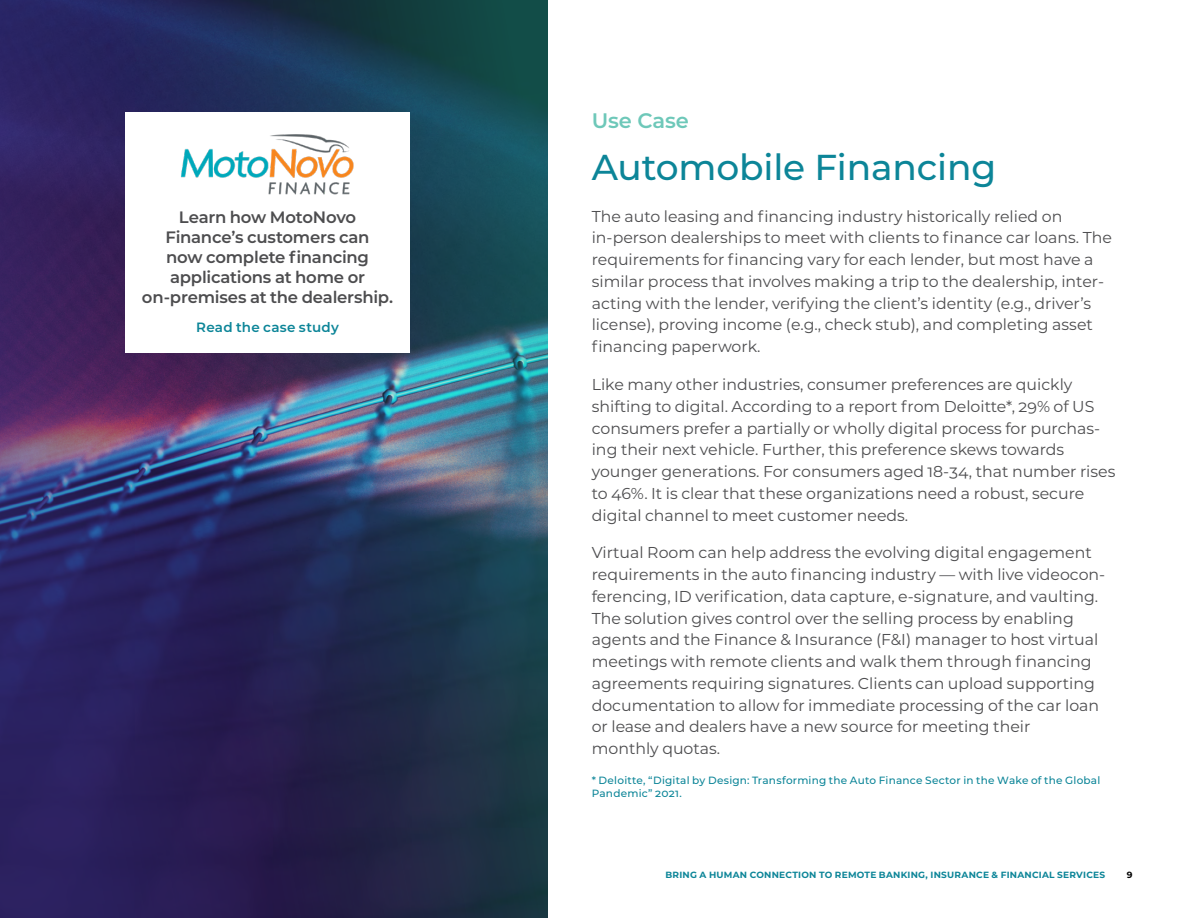
<style>
.page{position:relative;width:1188px;height:918px;background:#fff}
.page>*{position:absolute;margin:0;border:0;box-sizing:border-box;transform-origin:0 0}
.t1{font:500 36px "Montserrat";letter-spacing:-.005em;color:#0c8598}
.t2{font:600 21px "Montserrat";letter-spacing:-.005em;color:#6ec8b9}
.t3{font:600 16.5px/19.8px "Montserrat";letter-spacing:-.015em;color:#4d4d4f;text-align:center}
.t4{font:15.75px/21.8px "Montserrat";color:#4d4d4f}
.t5{font:600 13.5px "Montserrat";letter-spacing:.02em;color:#0c8598}
.t6{font:500 10.5px/13.5px "Montserrat";letter-spacing:.02em;color:#0c8598}
.t7{font:700 9px "Montserrat";letter-spacing:.025em;color:#0c8598}
.t8{font:700 9px "Montserrat";color:#000}
</style>
<div class="page">
<img style="left:0;top:0;width:548px;height:918px">
<div style="left:125px;top:112px;width:285px;height:241px;background:#fff"></div>
<img style="left:181px;top:134px;width:173px;height:61px">
<p class="t3" style="left:142px;top:207px;width:253px">Learn how MotoNovo<br>Finance’s customers can<br>now complete financing applications at home or on-premises at the dealership.</p>
<p class="t5" style="left:196px;top:318px;width:144px">Read the case study</p>
<h2 class="t2" style="left:592px;top:106px;width:99px">Use Case</h2>
<h1 class="t1" style="left:592px;top:142px;width:406px">Automobile Financing</h1>
<p class="t4" style="left:592px;top:205px;width:522px">The auto leasing and financing industry historically relied on in-person dealerships to meet with clients to finance car loans. The requirements for financing vary for each lender, but most have a similar process that involves making a trip to the dealership, inter&shy;acting with the lender, verifying the client’s identity (e.g., driver’s license), proving income (e.g., check stub), and completing asset financing paperwork.</p>
<p class="t4" style="left:592px;top:373px;width:525px">Like many other industries, consumer preferences are quickly shifting to digital. According to a report from Deloitte*, 29% of US consumers prefer a partially or wholly digital process for purchas&shy;ing their next vehicle. Further, this preference skews towards younger generations. For consumers aged 18-34, that number rises to 46%. It is clear that these organizations need a robust, secure digital channel to meet customer needs.</p>
<p class="t4" style="left:592px;top:541px;width:515px">Virtual Room can help address the evolving digital engagement requirements in the auto financing industry — with live videocon&shy;ferencing, ID verification, data capture, e-signature, and vaulting.<br>The solution gives control over the selling process by enabling agents and the Finance &amp; Insurance (F&amp;I) manager to host virtual meetings with remote clients and walk them through financing agreements requiring signatures. Clients can upload supporting documentation to allow for immediate processing of the car loan or lease and dealers have a new source for meeting their<br>monthly quotas.</p>
<p class="t6" style="left:592px;top:773px;width:510px">* Deloitte, “Digital by Design: Transforming the Auto Finance Sector in the Wake of the Global<br>Pandemic” 2021.</p>
<p class="t7" style="left:665px;top:868px;width:441px">BRING A HUMAN CONNECTION TO REMOTE BANKING, INSURANCE &amp; FINANCIAL SERVICES</p>
<p class="t8" style="left:1127px;top:868px;width:7px">9</p>
</div>
